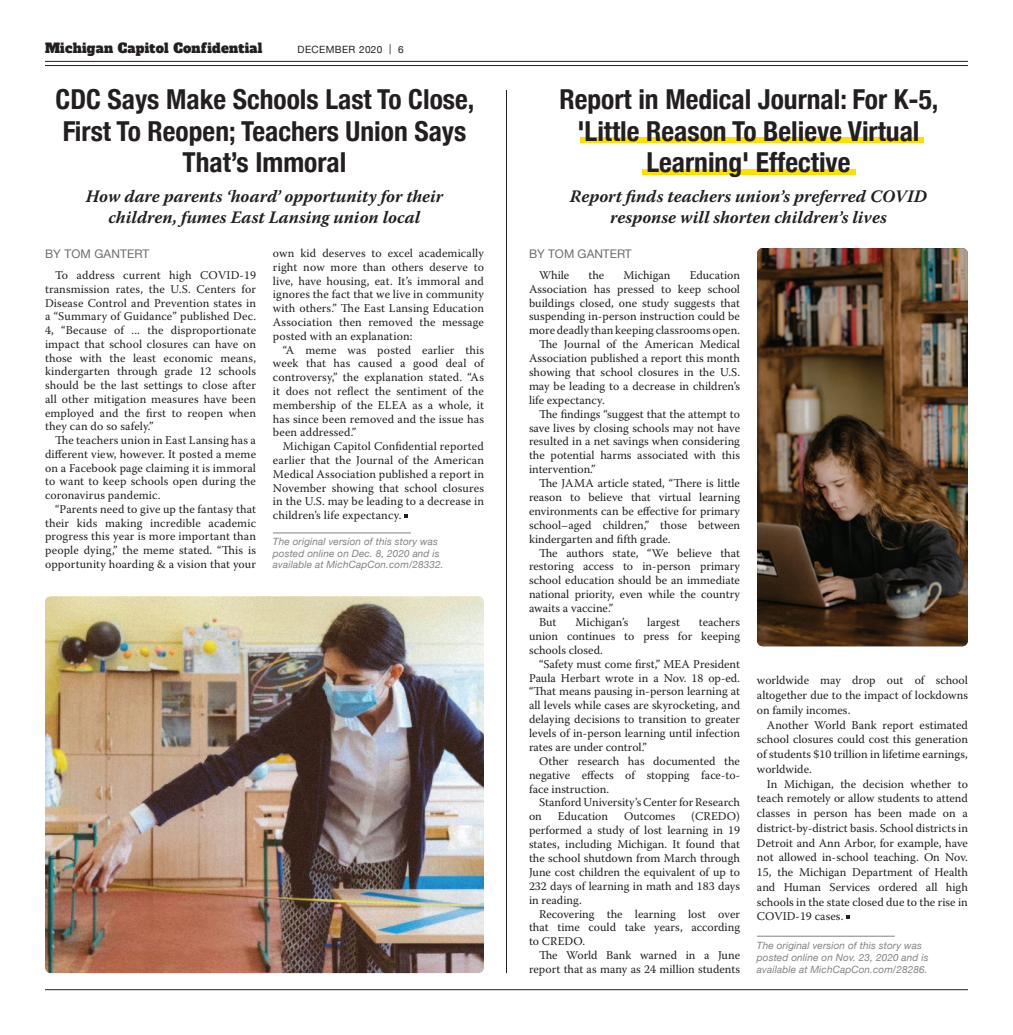
<style>
.page{position:relative;width:1013px;height:1035px;background:#fff}
.page>*{position:absolute;margin:0;border:0;box-sizing:border-box;transform-origin:0 0}
._2009HeadlineSUBZuri{font:700 condensed 27.5px/31.4px "Helvetica Neue";color:#231f20;text-align:center}
.Subtitle{font:italic 700 17.5px/21.2px "Warnock Pro";color:#231f20;text-align:center}
.t1{font:13.12px "Alfa Slab One";letter-spacing:.02em;color:#231f20}
.MainBody{font:11.88px/13.9px "Warnock Pro";color:#231f20;text-align:justify}
.Author{font:11.88px "Helvetica Neue";color:#6c6d70}
.Body-End{font:italic 10px/12.2px "Helvetica Neue";letter-spacing:.01em;color:#808285}
.t2{font:10px "Helvetica Neue";letter-spacing:.04em;color:#231f20}
</style>
<div class="page">
<hr style="left:45px;top:61px;width:923px;height:1px;background:#231f20">
<hr style="left:45px;top:65px;width:923px;height:1px;background:#231f20">
<hr style="left:45px;top:989px;width:923px;height:1px;background:#231f20">
<div style="left:580px;top:138px;width:343px;height:5px;background:#ffdf01"></div>
<div style="left:642px;top:169px;width:213px;height:5px;background:#ffdf01"></div>
<img style="left:45px;top:596px;width:439px;height:377px">
<hr style="left:757px;top:936px;width:137px;height:1px;background:#808285">
<hr style="left:273px;top:533px;width:138px;height:1px;background:#808285">
<svg style="left:404px;top:514px;width:4px;height:4px"></svg>
<img style="left:757px;top:248px;width:210px;height:398px">
<hr style="left:506px;top:90px;width:1px;height:883px;background:#231f20">
<p class="t1" style="left:45px;top:37px;width:219px">Michigan Capitol Confidential</p>
<p class="t2" style="left:298px;top:42px;width:108px">DECEMBER 2020 | 6</p>
<p class="_2009HeadlineSUBZuri" style="left:56px;top:82px;width:420px">CDC Says Make Schools Last To Close,<br>First To Reopen; Teachers Union Says<br>That’s Immoral</p>
<p class="Subtitle" style="left:86px;top:185px;width:359px">How dare parents ‘hoard’ opportunity for their children, fumes East Lansing union local</p>
<p class="Author" style="left:45px;top:246px;width:106px">BY TOM GANTERT</p>
<p class="MainBody" style="left:45px;top:268px;width:212px;text-indent:10px">To address current high COVID-19 transmission rates, the U.S. Centers for Disease Control and Prevention states in a “Summary of Guidance” published Dec.<br>4, “Because of ... the disproportionate impact that school closures can have on those with the least economic means, kindergarten through grade 12 schools should be the last settings to close after all other mitigation measures have been employed and the first to reopen when they can do so safely.”</p>
<p class="MainBody" style="left:45px;top:433px;width:212px;text-indent:10px">The teachers union in East Lansing has a different view, however. It posted a meme on a Facebook page claiming it is immoral to want to keep schools open during the coronavirus pandemic.</p>
<p class="MainBody" style="left:45px;top:502px;width:212px;text-indent:10px">“Parents need to give up the fantasy that their kids making incredible academic progress this year is more important than people dying,” the meme stated. “This is opportunity hoarding &amp; a vision that your</p>
<p class="MainBody" style="left:273px;top:246px;width:212px">own kid deserves to excel academically right now more than others deserve to live, have housing, eat. It’s immoral and ignores the fact that we live in community with others.” The East Lansing Education Association then removed the message posted with an explanation:</p>
<p class="MainBody" style="left:273px;top:343px;width:212px;text-indent:10px">“A meme was posted earlier this week that has caused a good deal of controversy,” the explanation stated. “As it does not reflect the sentiment of the membership of the ELEA as a whole, it has since been removed and the issue has been addressed.”</p>
<p class="MainBody" style="left:273px;top:439px;width:212px;text-indent:10px">Michigan Capitol Confidential reported earlier that the Journal of the American Medical Association published a report in November showing that school closures in the U.S. may be leading to a decrease in children’s life expectancy.</p>
<p class="Body-End" style="left:273px;top:537px;width:172px;line-height:11.2px">The original version of this story was posted online on Dec. 8, 2020 and is available at MichCapCon.com/28332.</p>
<p class="_2009HeadlineSUBZuri" style="left:559px;top:82px;width:380px">Report in Medical Journal: For K-5, 'Little Reason To Believe Virtual<br>Learning' Effective</p>
<p class="Subtitle" style="left:570px;top:185px;width:358px">Report finds teachers union’s preferred COVID response will shorten children’s lives</p>
<p class="Author" style="left:529px;top:245px;width:104px">BY TOM GANTERT</p>
<p class="MainBody" style="left:539px;top:268px;width:32px">While</p>
<p class="MainBody" style="left:588px;top:268px;width:17px">the</p>
<p class="MainBody" style="left:623px;top:268px;width:49px">Michigan</p>
<p class="MainBody" style="left:529px;top:268px;width:212px;text-indent:161px">Education Association has pressed to keep school buildings closed, one study suggests that suspending in-person instruction could be more deadly than keeping classrooms open.</p>
<p class="MainBody" style="left:529px;top:337px;width:212px;text-indent:10px">The Journal of the American Medical Association published a report this month showing that school closures in the U.S. may be leading to a decrease in children’s life expectancy.</p>
<p class="MainBody" style="left:529px;top:407px;width:212px;text-indent:10px">The findings “suggest that the attempt to save lives by closing schools may not have resulted in a net savings when considering the potential harms associated with this intervention.”</p>
<p class="MainBody" style="left:529px;top:476px;width:212px;text-indent:10px">The JAMA article stated, “There is little reason to believe that virtual learning environments can be effective for primary school–aged children,” those between kindergarten and fifth grade.</p>
<p class="MainBody" style="left:529px;top:546px;width:212px;text-indent:10px">The authors state, “We believe that restoring access to in-person primary school education should be an immediate national priority, even while the country awaits a vaccine.”</p>
<p class="MainBody" style="left:539px;top:615px;width:19px">But</p>
<p class="MainBody" style="left:575px;top:615px;width:54px">Michigan’s</p>
<p class="MainBody" style="left:647px;top:615px;width:34px">largest</p>
<p class="MainBody" style="left:529px;top:615px;width:212px;text-indent:170px">teachers union continues to press for keeping schools closed.</p>
<p class="MainBody" style="left:529px;top:657px;width:212px;text-indent:10px">“Safety must come first,” MEA President Paula Herbart wrote in a Nov. 18 op-ed. “That means pausing in-person learning at all levels while cases are skyrocketing, and delaying decisions to transition to greater levels of in-person learning until infection rates are under control.”</p>
<p class="MainBody" style="left:529px;top:754px;width:212px;text-indent:10px">Other research has documented the negative effects of stopping face-to&shy;face instruction.</p>
<p class="MainBody" style="left:529px;top:795px;width:212px;text-indent:10px">Stanford University’s Center for Research on</p>
<p class="MainBody" style="left:529px;top:809px;width:212px;text-indent:162px">(CREDO) performed a study of lost learning in 19 states, including Michigan. It found that the school shutdown from March through June cost children the equivalent of up to 232 days of learning in math and 183 days in reading.</p>
<p class="MainBody" style="left:529px;top:907px;width:212px;text-indent:10px">Recovering the learning lost over that time could take years, according to CREDO.</p>
<p class="MainBody" style="left:529px;top:948px;width:212px;text-align:right">The World Bank warned in a June report that as many as 24 million students</p>
<p class="MainBody" style="left:557px;top:809px;width:52px">Education</p>
<p class="MainBody" style="left:624px;top:809px;width:53px">Outcomes</p>
<p class="MainBody" style="left:757px;top:673px;width:212px;line-height:14.8px">worldwide may drop out of school altogether due to the impact of lockdowns on family incomes.</p>
<p class="MainBody" style="left:757px;top:717px;width:212px;line-height:14.8px;text-indent:10px">Another World Bank report estimated school closures could cost this generation of students $10 trillion in lifetime earnings, worldwide.</p>
<p class="MainBody" style="left:757px;top:776px;width:212px;line-height:14.8px;text-indent:10px">In Michigan, the decision whether to teach remotely or allow students to attend classes in person has been made on a district-by-district basis. School districts in Detroit and Ann Arbor, for example, have not allowed in-school teaching. On Nov.<br>15, the Michigan Department of Health and Human Services ordered all high schools in the state closed due to the rise in COVID-19 cases.</p>
<p class="Body-End" style="left:757px;top:939px;width:173px">The original version of this story was posted online on Nov. 23, 2020 and is available at MichCapCon.com/28286.</p>
</div>
